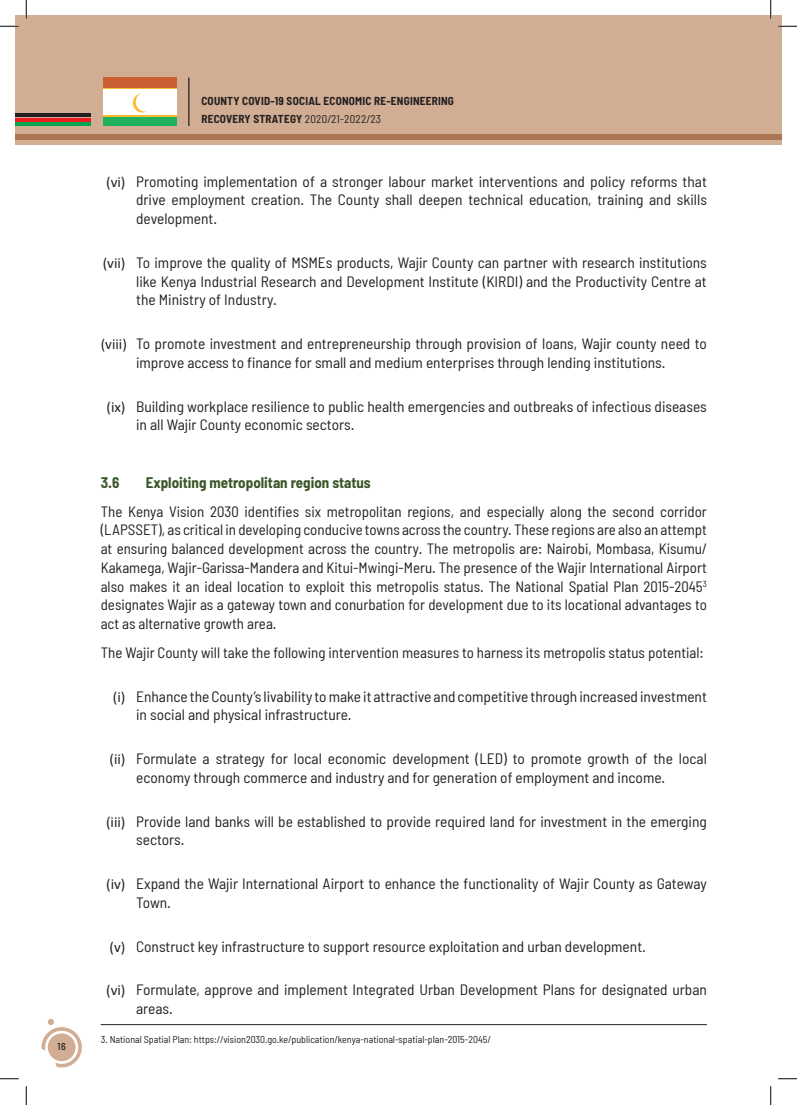
<style>
.page{position:relative;width:797px;height:1105px;background:#fff}
.page>*{position:absolute;margin:0;border:0;box-sizing:border-box;transform-origin:0 0}
.t1{font:semi-condensed 15px/18.8px "Barlow";color:#231f20}
.t2{font:700 semi-condensed 15px "Barlow";color:#395728}
.t3{font:700 semi-condensed 11.25px/17.9px "Barlow";letter-spacing:.02em;color:#231f20}
.t4{font:semi-condensed 10px "Barlow";color:#231f20}
.t5{font:500 semi-condensed 10px "Barlow";color:#231f20}
.s1{font-weight:400}
.s2{font-family:"Calibri";font-stretch:normal}
</style>
<div class="page">
<div style="left:16px;top:16px;width:765px;height:124px;background:#d1ad93"></div>
<hr style="left:16px;top:113px;width:75px;height:4px;background:#231f20">
<hr style="left:16px;top:118px;width:75px;height:3px;background:#ee1d23">
<hr style="left:16px;top:122px;width:75px;height:4px;background:#00a54f">
<svg style="left:16px;top:134px;width:765px;height:11px;fill:#ab7554"></svg>
<hr style="left:188px;top:78px;width:1px;height:48px;background:#231f20">
<svg style="left:41px;top:1019px;width:41px;height:48px"></svg>
<div style="left:103px;top:78px;width:74px;height:48px;background:#fff"></div>
<div style="left:103px;top:78px;width:74px;height:10px;background:#cb5f32"></div>
<div style="left:103px;top:116px;width:74px;height:10px;background:#21b05d"></div>
<hr style="left:103px;top:88px;width:74px;height:1px;background:#fdbc2d">
<hr style="left:103px;top:115px;width:74px;height:1px;background:#fdbc2d">
<svg style="left:133px;top:93px;width:14px;height:20px"></svg>
<hr style="left:101px;top:1024px;width:606px;height:1px;background:#231f20">
<svg style="left:0;top:25px;width:19px;height:2px"></svg>
<svg style="left:778px;top:25px;width:19px;height:2px"></svg>
<svg style="left:0;top:1078px;width:19px;height:1px"></svg>
<svg style="left:778px;top:1078px;width:19px;height:1px"></svg>
<svg style="left:25px;top:0;width:2px;height:19px"></svg>
<svg style="left:25px;top:1086px;width:2px;height:19px"></svg>
<svg style="left:770px;top:0;width:1px;height:19px"></svg>
<svg style="left:770px;top:1086px;width:1px;height:19px"></svg>
<p class="t5" style="left:58px;top:1040px;width:10px">16</p>
<p class="t3" style="left:201px;top:92px;width:254px">COUNTY COVID-19 SOCIAL ECONOMIC RE-ENGINEERING<br>RECOVERY STRATEGY <span class="s1">2020/21-2022/23</span></p>
<p class="t1" style="left:136px;top:171px;width:572px;text-align:justify;text-indent:-30px"><span class="s2">(vi)</span> Promoting implementation of a stronger labour market interventions and policy reforms that drive employment creation. The County shall deepen technical education, training and skills development.</p>
<p class="t1" style="left:136px;top:253px;width:572px;text-align:justify;text-indent:-33px"><span class="s2">(vii)</span> To improve the quality of MSMEs products, Wajir County can partner with research institutions like Kenya Industrial Research and Development Institute (KIRDI) and the Productivity Centre at the Ministry of Industry.</p>
<p class="t1" style="left:101px;top:334px;width:607px;text-align:center"><span class="s2">(viii)</span> To promote investment and entrepreneurship through provision of loans, Wajir county need to improve access to finance for small and medium enterprises through lending institutions.</p>
<p class="t1" style="left:136px;top:396px;width:572px;text-indent:-30px"><span class="s2">(ix)</span> Building workplace resilience to public health emergencies and outbreaks of infectious diseases in all Wajir County economic sectors.</p>
<p class="t2" style="left:101px;top:473px;width:20px">3.6</p>
<p class="t2" style="left:146px;top:473px;width:226px">Exploiting metropolitan region status</p>
<p class="t1" style="left:101px;top:501px;width:607px;text-align:justify">The Kenya Vision 2030 identifies six metropolitan regions, and especially along the second corridor (LAPSSET), as critical in developing conducive towns across the country. These regions are also an attempt at ensuring balanced development across the country. The metropolis are: Nairobi, Mombasa, Kisumu/ Kakamega, Wajir-Garissa-Mandera and Kitui-Mwingi-Meru. The presence of the Wajir International Airport also makes it an ideal location to exploit this metropolis status. The National Spatial Plan 2015-2045<sup>3 </sup>designates Wajir as a gateway town and conurbation for development due to its locational advantages to act as alternative growth area.</p>
<p class="t1" style="left:101px;top:643px;width:604px">The Wajir County will take the following intervention measures to harness its metropolis status potential:</p>
<p class="t1" style="left:136px;top:686px;width:572px;text-indent:-23px"><span class="s2">(i)</span> Enhance the County’s livability to make it attractive and competitive through increased investment in social and physical infrastructure.</p>
<p class="t1" style="left:136px;top:749px;width:572px;text-indent:-27px"><span class="s2">(ii)</span> Formulate a strategy for local economic development (LED) to promote growth of the local economy through commerce and industry and for generation of employment and income.</p>
<p class="t1" style="left:136px;top:811px;width:572px;text-indent:-30px"><span class="s2">(iii)</span> Provide land banks will be established to provide required land for investment in the emerging sectors.</p>
<p class="t1" style="left:136px;top:874px;width:572px;text-indent:-30px"><span class="s2">(iv)</span> Expand the Wajir International Airport to enhance the functionality of Wajir County as Gateway<br>Town.</p>
<p class="t1" style="left:110px;top:936px;width:538px"><span class="s2">(v)</span> Construct key infrastructure to support resource exploitation and urban development.</p>
<p class="t1" style="left:136px;top:980px;width:572px;text-indent:-30px"><span class="s2">(vi)</span> Formulate, approve and implement Integrated Urban Development Plans for designated urban areas.</p>
<p class="t4" style="left:101px;top:1033px;width:391px">3. National Spatial Plan: https://vision2030.go.ke/publication/kenya-national-spatial-plan-2015-2045/</p>
</div>
